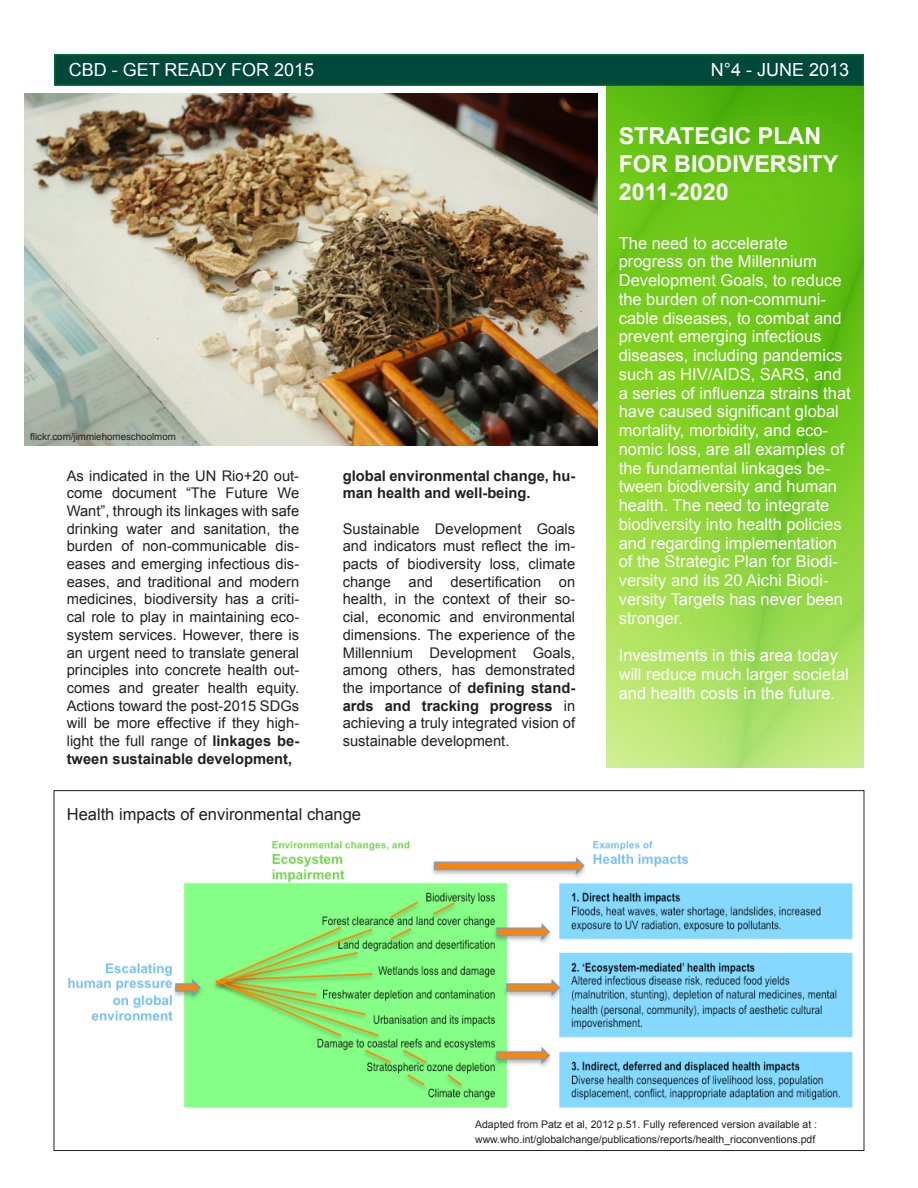
<style>
.page{position:relative;width:918px;height:1188px;background:#fff}
.page>*{position:absolute;margin:0;border:0;box-sizing:border-box;transform-origin:0 0}
.t1{font:700 23.25px/27.9px "Arial";color:#fff}
.t2{font:18px "Arial";color:#fff}
.t3{font:16.5px/18.8px "Arial";color:#fff}
.t4{font:16.5px "Arial";color:#231f20}
.t5{font:14.7px/17.7px "Arial";color:#231f20;text-align:justify}
.t6{font:700 14.7px/17.7px "Arial";color:#231f20}
.t7{font:10.5px "Arial";color:#231f20}
.t8{font:9.75px "Arial";color:#231f20}
.s1{font-weight:700}
</style>
<div class="page">
<img style="left:606px;top:86px;width:258px;height:681px">
<img style="left:67px;top:841px;width:786px;height:267px">
<div style="left:54px;top:54px;width:810px;height:32px;background:#004839;border:2px solid #063"></div>
<img style="left:25px;top:94px;width:573px;height:351px">
<p class="t2" style="left:69px;top:57px;width:247px">CBD - GET READY FOR 2015</p>
<p class="t2" style="left:711px;top:57px;width:140px">N°4 - JUNE 2013</p>
<p class="t8" style="left:30px;top:430px;width:147px">flickr.com/jimmiehomeschoolmom</p>
<p class="t5" style="left:67px;top:467px;width:234px">As indicated in the UN Rio+20 out&shy;come document “The Future We Want”, through its linkages with safe drinking water and sanitation, the burden of non-communicable dis&shy;eases and emerging infectious dis&shy;eases, and traditional and modern medicines, biodiversity has a criti&shy;cal role to play in maintaining eco&shy;system services. However, there is an urgent need to translate general principles into concrete health out&shy;comes and greater health equity.<br>Actions toward the post-2015 SDGs will be more effective if they high&shy;light the full range of <span class="s1">linkages be&shy;tween sustainable development,</span></p>
<p class="t6" style="left:343px;top:467px;width:234px">global environmental change, hu&shy;man health and well-being.</p>
<p class="t5" style="left:343px;top:520px;width:234px">Sustainable Development Goals and indicators must reflect the im&shy;pacts of biodiversity loss, climate change and desertification on health, in the context of their so&shy;cial, economic and environmental dimensions. The experience of the Millennium Development Goals, among others, has demonstrated the importance of <span class="s1">defining stand&shy;ards and tracking progress</span> in achieving a truly integrated vision of sustainable development.</p>
<p class="t4" style="left:67px;top:803px;width:296px">Health impacts of environmental change</p>
<p class="t1" style="left:619px;top:123px;width:221px">STRATEGIC PLAN<br>FOR BIODIVERSITY<br>2011-2020</p>
<p class="t3" style="left:619px;top:234px;width:234px">The need to accelerate progress on the Millennium<br>Development Goals, to reduce the burden of non-communi&shy;cable diseases, to combat and prevent emerging infectious diseases, including pandemics such as HIV/AIDS, SARS, and a series of influenza strains that have caused significant global mortality, morbidity, and eco&shy;nomic loss, are all examples of the fundamental linkages be&shy;tween biodiversity and human health. The need to integrate biodiversity into health policies and regarding implementation of the Strategic Plan for Biodi&shy;versity and its 20 Aichi Biodi&shy;versity Targets has never been stronger.</p>
<p class="t3" style="left:619px;top:646px;width:232px">Investments in this area today will reduce much larger societal and health costs in the future.</p>
<p class="t7" style="left:475px;top:1117px;width:344px">Adapted from Patz et al, 2012 p.51. Fully referenced version available at :</p>
<p class="t7" style="left:475px;top:1132px;width:342px">www.who.int/globalchange/publications/reports/health_rioconventions.pdf</p>
</div>
